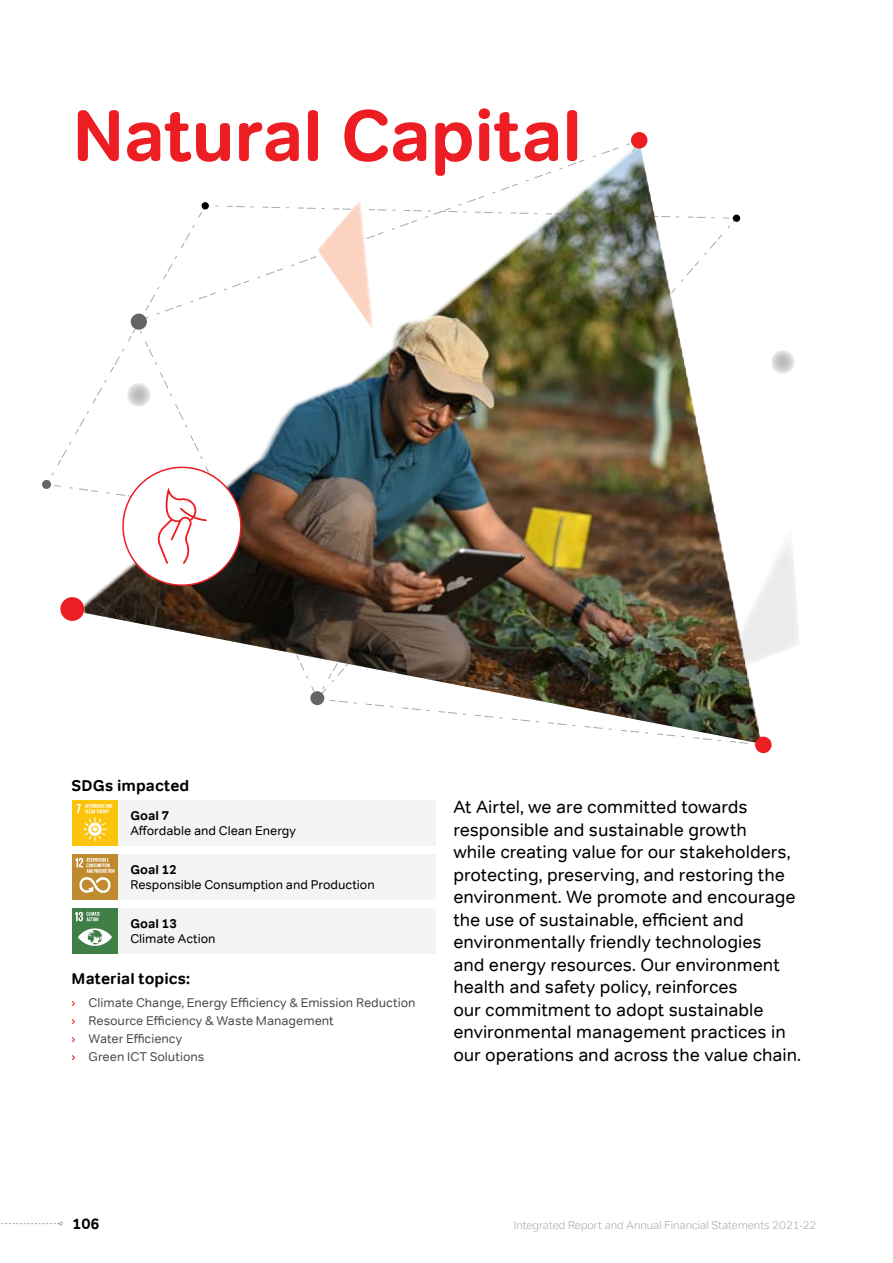
<style>
.page{position:relative;width:893px;height:1263px;background:#fff}
.page>*{position:absolute;margin:0;border:0;box-sizing:border-box;transform-origin:0 0}
.t1{font:700 72px "Tondo";letter-spacing:-.01em;color:#ed1d24}
.t2{font:18px/22.5px "Tondo";letter-spacing:-.005em;color:#000}
.t3{font:700 15.75px "Tondo";letter-spacing:.005em;color:#000}
.t4{font:700 15px "Tondo";color:#000}
.t5{font:12.75px/18px "Tondo";color:#4d4d4f}
.t6{font:12.75px "Tondo";color:#000}
.t7{font:700 12.75px "Tondo";color:#000}
.t8{font:300 11.25px "Tondo";color:#a7a9ac}
.s1{color:#ed1d24}
</style>
<div class="page">
<svg style="left:762px;top:543px;width:37px;height:116px"></svg>
<img style="left:75px;top:139px;width:687px;height:605px">
<img style="left:266px;top:140px;width:373px;height:303px">
<div style="left:60px;top:597px;width:24px;height:24px;background:#ed1d24;border-radius:50%"></div>
<div style="left:42px;top:480px;width:9px;height:9px;background:#636466;border-radius:50%"></div>
<div style="left:310px;top:691px;width:14px;height:14px;background:#636466;border-radius:50%"></div>
<svg style="left:127px;top:383px;width:24px;height:23px"></svg>
<svg style="left:771px;top:350px;width:24px;height:24px"></svg>
<div style="left:131px;top:314px;width:16px;height:16px;background:#636466;border-radius:50%"></div>
<div style="left:733px;top:215px;width:7px;height:7px;background:#000;border-radius:50%"></div>
<div style="left:202px;top:202px;width:7px;height:7px;background:#000;border-radius:50%"></div>
<div style="left:755px;top:737px;width:17px;height:16px;background:#ed1d24;border-radius:50%"></div>
<div style="left:631px;top:132px;width:16px;height:17px;background:#ed1d24;border-radius:50%"></div>
<svg style="left:214px;top:199px;width:517px;height:133px"></svg>
<div style="left:123px;top:467px;width:118px;height:118px;background:#fff;border-radius:50%"></div>
<div style="left:72px;top:801px;width:46px;height:45px;background:#fcc30b"></div>
<svg style="left:77px;top:804px;width:35px;height:37px"></svg>
<div style="left:118px;top:801px;width:317px;height:45px;background:#f3f4f4"></div>
<div style="left:72px;top:855px;width:46px;height:45px;background:#bf8b2e"></div>
<svg style="left:75px;top:858px;width:39px;height:35px"></svg>
<div style="left:72px;top:909px;width:46px;height:45px;background:#3f7e44"></div>
<svg style="left:75px;top:912px;width:37px;height:34px"></svg>
<div style="left:118px;top:855px;width:317px;height:45px;background:#f3f4f4"></div>
<div style="left:118px;top:909px;width:317px;height:45px;background:#f3f4f4"></div>
<img style="left:54px;top:484px;width:499px;height:81px">
<svg style="left:1px;top:1222px;width:62px;height:3px"></svg>
<h1 class="t1" style="left:72px;top:91px;width:511px">Natural Capital</h1>
<p class="t3" style="left:72px;top:775px;width:119px">SDGs impacted</p>
<p class="t7" style="left:130px;top:808px;width:40px">Goal 7</p>
<p class="t6" style="left:130px;top:823px;width:167px">Affordable and Clean Energy</p>
<p class="t7" style="left:130px;top:862px;width:48px">Goal 12</p>
<p class="t6" style="left:130px;top:877px;width:246px">Responsible Consumption and Production</p>
<p class="t7" style="left:130px;top:916px;width:48px">Goal 13</p>
<p class="t6" style="left:130px;top:931px;width:87px">Climate Action</p>
<p class="t3" style="left:72px;top:969px;width:120px">Material topics:</p>
<p class="t5" style="left:72px;top:993px;width:345px"><span class="s1">›</span> Climate Change, Energy Efficiency &amp; Emission Reduction <span class="s1">›</span> Resource Efficiency &amp; Waste Management<br><span class="s1">›</span> Water Efficiency<br><span class="s1">›</span> Green ICT Solutions</p>
<p class="t2" style="left:453px;top:796px;width:349px">At Airtel, we are committed towards responsible and sustainable growth<br>while creating value for our stakeholders, protecting, preserving, and restoring the environment. We promote and encourage the use of sustainable, efficient and environmentally friendly technologies<br>and energy resources. Our environment health and safety policy, reinforces<br>our commitment to adopt sustainable environmental management practices in our operations and across the value chain.</p>
<p class="t4" style="left:72px;top:1214px;width:29px">106</p>
<p class="t8" style="left:514px;top:1218px;width:304px">Integrated Report and Annual Financial Statements 2021-22</p>
</div>
